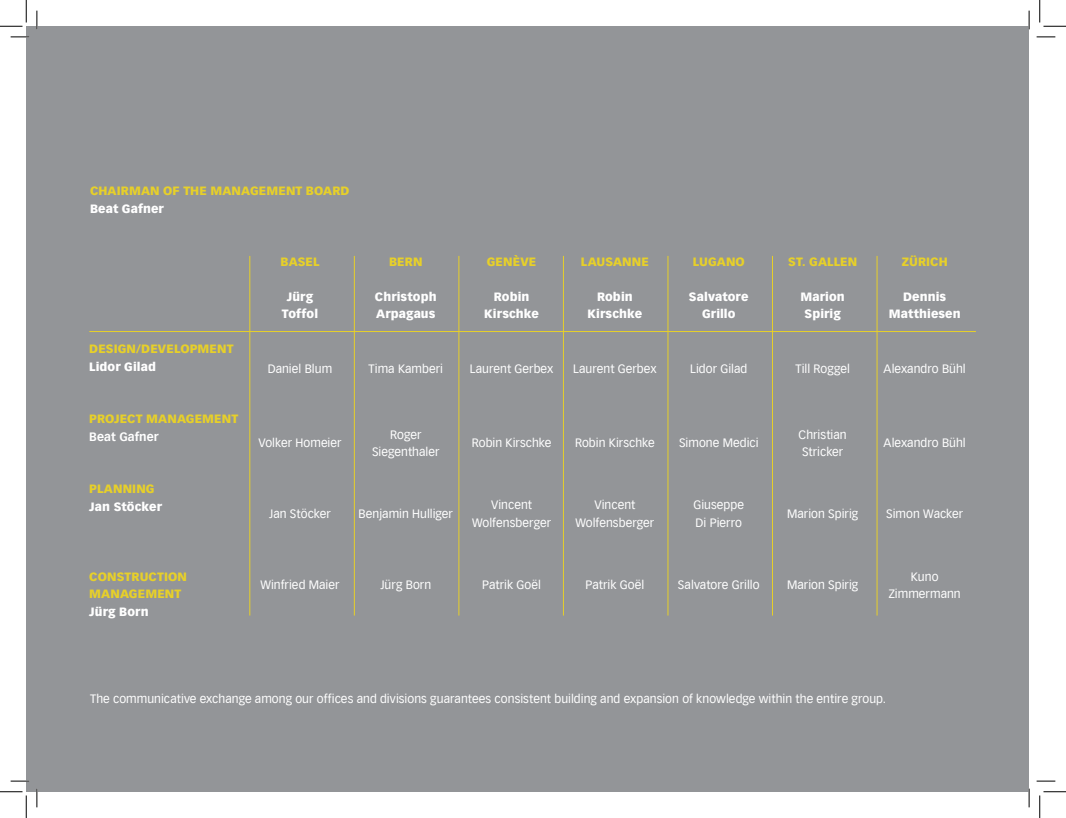
<style>
.page{position:relative;width:1066px;height:818px;background:#fff}
.page>*{position:absolute;margin:0;border:0;box-sizing:border-box;transform-origin:0 0}
.Lauftext_weiss{font:11.88px/17.5px "Vectora LT";letter-spacing:.005em;color:#fff;text-align:center}
.Untertitel_Versalien{font:900 11.88px/17.5px "Vectora LT Pro";letter-spacing:.01em;color:#e7d029}
.Lauftext_weiss-2{font:900 11.88px/17.5px "Vectora LT Pro";letter-spacing:.005em;color:#fff;text-align:center}
.Lauftext_weiss-3{font:700 11.88px "Vectora LT";letter-spacing:.005em;color:#fff}
.Lauftext_weiss-4{font:900 11.88px "Vectora LT Pro";letter-spacing:.01em;color:#e7d029}
.s1{color:#fff}
</style>
<div class="page">
<div style="left:26px;top:26px;width:1003px;height:766px;background:#939598"></div>
<hr style="left:89px;top:331px;width:887px;height:1px;background:#e7d029">
<hr style="left:354px;top:256px;width:1px;height:359px;background:#e7d029">
<hr style="left:249px;top:256px;width:1px;height:359px;background:#e7d029">
<hr style="left:459px;top:256px;width:1px;height:359px;background:#e7d029">
<hr style="left:563px;top:256px;width:1px;height:359px;background:#e7d029">
<hr style="left:668px;top:256px;width:1px;height:359px;background:#e7d029">
<hr style="left:772px;top:256px;width:1px;height:359px;background:#e7d029">
<hr style="left:877px;top:256px;width:1px;height:359px;background:#e7d029">
<svg style="left:11px;top:36px;width:18px;height:2px"></svg>
<svg style="left:1037px;top:36px;width:18px;height:2px"></svg>
<svg style="left:11px;top:780px;width:18px;height:2px"></svg>
<svg style="left:1037px;top:780px;width:18px;height:2px"></svg>
<svg style="left:36px;top:11px;width:2px;height:18px"></svg>
<svg style="left:36px;top:789px;width:2px;height:18px"></svg>
<svg style="left:1028px;top:11px;width:2px;height:18px"></svg>
<svg style="left:1028px;top:788px;width:2px;height:19px"></svg>
<svg style="left:0;top:0;width:27px;height:27px"></svg>
<svg style="left:0;top:791px;width:27px;height:27px"></svg>
<svg style="left:1039px;top:0;width:27px;height:27px"></svg>
<svg style="left:1039px;top:791px;width:27px;height:27px"></svg>
<p class="Untertitel_Versalien" style="left:90px;top:182px;width:261px">CHAIRMAN OF THE MANAGEMENT BOARD<br><span class="s1">Beat Gafner</span></p>
<p class="Lauftext_weiss-4" style="left:281px;top:254px;width:40px">BASEL</p>
<p class="Lauftext_weiss-2" style="left:282px;top:287px;width:38px">Jürg<br>Toffol</p>
<p class="Lauftext_weiss-4" style="left:389px;top:254px;width:35px">BERN</p>
<p class="Lauftext_weiss-2" style="left:375px;top:287px;width:63px;text-align:left">Christoph<br>Arpagaus</p>
<p class="Untertitel_Versalien" style="left:487px;top:252px;width:51px">GENÈVE</p>
<p class="Lauftext_weiss-2" style="left:484px;top:287px;width:56px">Robin<br>Kirschke</p>
<p class="Untertitel_Versalien" style="left:581px;top:252px;width:70px">LAUSANNE</p>
<p class="Lauftext_weiss-2" style="left:588px;top:287px;width:56px">Robin<br>Kirschke</p>
<p class="Untertitel_Versalien" style="left:693px;top:252px;width:54px">LUGANO</p>
<p class="Lauftext_weiss-2" style="left:689px;top:287px;width:61px">Salvatore<br>Grillo</p>
<p class="Untertitel_Versalien" style="left:788px;top:252px;width:71px">ST. GALLEN</p>
<p class="Lauftext_weiss-2" style="left:800px;top:287px;width:46px">Marion<br>Spirig</p>
<p class="Untertitel_Versalien" style="left:902px;top:252px;width:48px">ZÜRICH</p>
<p class="Lauftext_weiss-2" style="left:889px;top:287px;width:74px">Dennis<br>Matthiesen</p>
<p class="Untertitel_Versalien" style="left:89px;top:340px;width:146px">DESIGN/DEVELOPMENT</p>
<p class="Lauftext_weiss-2" style="left:89px;top:357px;width:68px">Lidor Gilad</p>
<p class="Lauftext_weiss" style="left:268px;top:360px;width:66px">Daniel Blum</p>
<p class="Lauftext_weiss" style="left:369px;top:360px;width:76px">Tima Kamberi</p>
<p class="Lauftext_weiss" style="left:470px;top:360px;width:85px">Laurent Gerbex</p>
<p class="Lauftext_weiss" style="left:573px;top:360px;width:85px">Laurent Gerbex</p>
<p class="Lauftext_weiss" style="left:690px;top:360px;width:59px">Lidor Gilad</p>
<p class="Lauftext_weiss" style="left:795px;top:360px;width:56px">Till Roggel</p>
<p class="Lauftext_weiss" style="left:884px;top:360px;width:84px">Alexandro Bühl</p>
<p class="Untertitel_Versalien" style="left:89px;top:410px;width:150px">PROJECT MANAGEMENT</p>
<p class="Lauftext_weiss-3" style="left:89px;top:429px;width:71px">Beat Gafner</p>
<p class="Lauftext_weiss" style="left:258px;top:434px;width:85px">Volker Homeier</p>
<p class="Lauftext_weiss" style="left:372px;top:426px;width:69px">Roger<br>Siegenthaler</p>
<p class="Lauftext_weiss" style="left:472px;top:434px;width:81px">Robin Kirschke</p>
<p class="Lauftext_weiss" style="left:575px;top:434px;width:81px">Robin Kirschke</p>
<p class="Lauftext_weiss" style="left:679px;top:434px;width:81px">Simone Medici</p>
<p class="Lauftext_weiss" style="left:799px;top:426px;width:50px;text-align:left">Christian<br>Stricker</p>
<p class="Lauftext_weiss" style="left:884px;top:434px;width:84px">Alexandro Bühl</p>
<p class="Untertitel_Versalien" style="left:89px;top:480px;width:67px">PLANNING</p>
<p class="Lauftext_weiss-2" style="left:89px;top:497px;width:74px">Jan Stöcker</p>
<p class="Lauftext_weiss" style="left:269px;top:505px;width:63px">Jan Stöcker</p>
<p class="Lauftext_weiss" style="left:359px;top:505px;width:96px">Benjamin Hulliger</p>
<p class="Lauftext_weiss" style="left:472px;top:497px;width:80px">Vincent<br>Wolfensberger</p>
<p class="Lauftext_weiss" style="left:575px;top:497px;width:80px">Vincent<br>Wolfensberger</p>
<p class="Lauftext_weiss" style="left:693px;top:497px;width:52px;text-align:left">Giuseppe<br>Di Pierro</p>
<p class="Lauftext_weiss" style="left:787px;top:505px;width:73px">Marion Spirig</p>
<p class="Lauftext_weiss" style="left:886px;top:505px;width:79px">Simon Wacker</p>
<p class="Untertitel_Versalien" style="left:89px;top:567px;width:99px">CONSTRUCTION</p>
<p class="Untertitel_Versalien" style="left:89px;top:585px;width:93px">MANAGEMENT</p>
<p class="Lauftext_weiss-2" style="left:89px;top:602px;width:61px">Jürg Born</p>
<p class="Lauftext_weiss" style="left:260px;top:576px;width:81px">Winfried Maier</p>
<p class="Lauftext_weiss" style="left:380px;top:576px;width:52px">Jürg Born</p>
<p class="Lauftext_weiss" style="left:482px;top:576px;width:60px">Patrik Goël</p>
<p class="Lauftext_weiss" style="left:585px;top:576px;width:60px">Patrik Goël</p>
<p class="Lauftext_weiss" style="left:678px;top:576px;width:83px">Salvatore Grillo</p>
<p class="Lauftext_weiss" style="left:787px;top:576px;width:73px">Marion Spirig</p>
<p class="Lauftext_weiss" style="left:889px;top:568px;width:74px">Kuno<br>Zimmermann</p>
<p class="Lauftext_weiss" style="left:90px;top:690px;width:798px">The communicative exchange among our offices and divisions guarantees consistent building and expansion of knowledge within the entire group.</p>
</div>
